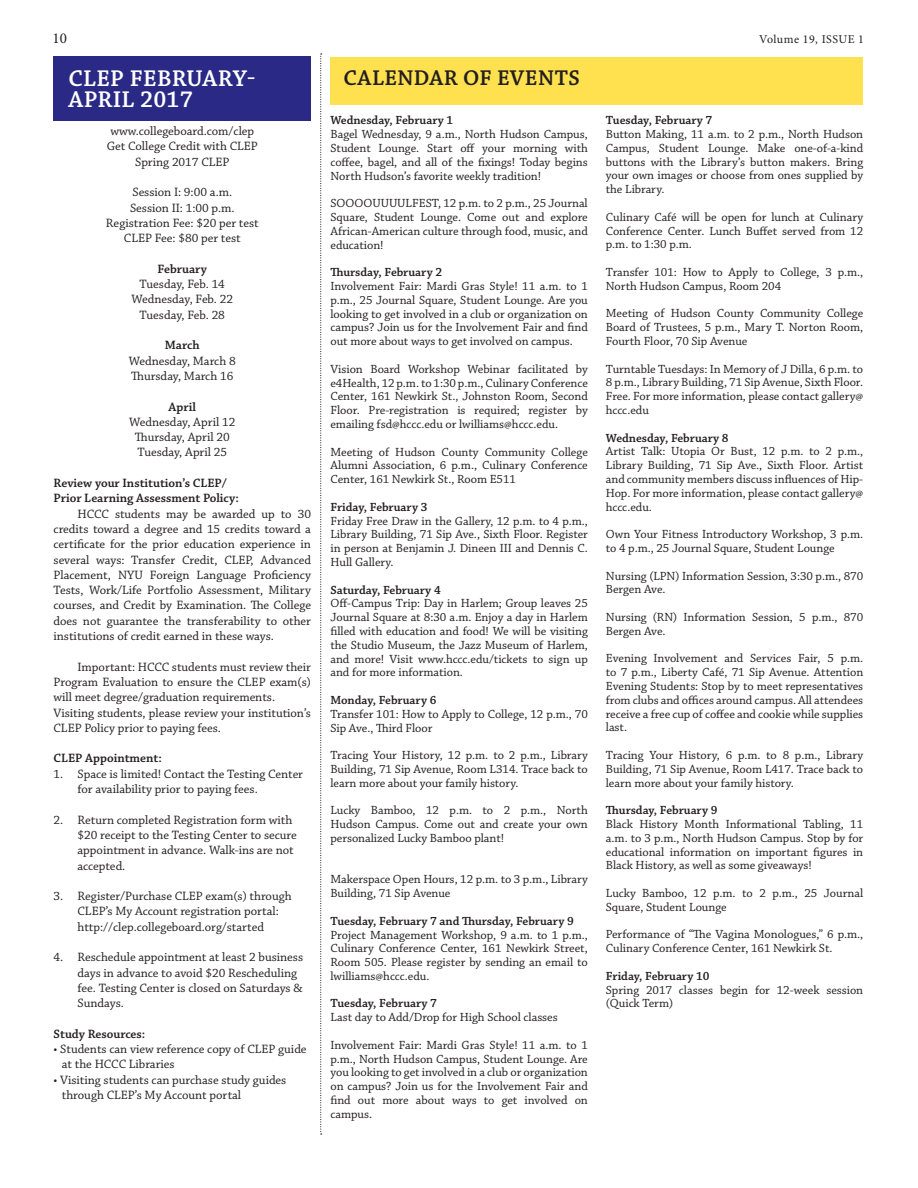
<style>
.page{position:relative;width:918px;height:1188px;background:#fff}
.page>*{position:absolute;margin:0;border:0;box-sizing:border-box;transform-origin:0 0}
.t1{font:600 24px/21px "Chaparral Pro";letter-spacing:.01em;color:#fff}
.t2{font:600 22.5px "Chaparral Pro";letter-spacing:.02em;color:#231f20}
.t3{font:15px "Minion Pro";color:#231f20}
.t4{font:12.75px/15.3px "Chaparral Pro";letter-spacing:-.005em;color:#231f20}
.t5{font:600 12.75px/15.3px "Chaparral Pro";letter-spacing:-.005em;color:#231f20}
.t6{font:12.45px/13.8px "Chaparral Pro";letter-spacing:-.005em;color:#231f20;text-align:justify}
.t7{font:600 12.45px "Chaparral Pro";letter-spacing:-.005em;color:#231f20}
.t8{font:12px "Minion Pro";letter-spacing:.04em;color:#231f20}
</style>
<div class="page">
<div style="left:54px;top:57px;width:257px;height:64px;background:#2a2a86"></div>
<svg style="left:320px;top:53px;width:2px;height:1082px"></svg>
<div style="left:330px;top:57px;width:533px;height:47px;background:#ffe04e"></div>
<p class="t3" style="left:53px;top:29px;width:16px">10</p>
<p class="t8" style="left:759px;top:32px;width:106px">Volume 19, ISSUE 1</p>
<h1 class="t1" style="left:68px;top:69px;width:188px">CLEP FEBRUARY-<br>APRIL 2017</h1>
<p class="t4" style="left:107px;top:124px;width:153px;text-align:center">www.collegeboard.com/clep<br>Get College Credit with CLEP<br>Spring 2017 CLEP</p>
<p class="t4" style="left:106px;top:185px;width:154px;text-align:center">Session I: 9:00 a.m.<br>Session II: 1:00 p.m.<br>Registration Fee: $20 per test<br>CLEP Fee: $80 per test</p>
<p class="t5" style="left:158px;top:262px;width:51px">February</p>
<p class="t4" style="left:131px;top:277px;width:103px;text-align:center">Tuesday, Feb. 14<br>Wednesday, Feb. 22<br>Tuesday, Feb. 28</p>
<p class="t5" style="left:165px;top:338px;width:36px">March</p>
<p class="t4" style="left:129px;top:353px;width:108px">Wednesday, March 8<br>Thursday, March 16</p>
<p class="t5" style="left:169px;top:399px;width:29px">April</p>
<p class="t4" style="left:129px;top:415px;width:108px;text-align:center">Wednesday, April 12<br>Thursday, April 20<br>Tuesday, April 25</p>
<p class="t5" style="left:54px;top:476px;width:187px">Review your Institution’s CLEP/<br>Prior Learning Assessment Policy:</p>
<p class="t4" style="left:54px;top:506px;width:259px;text-align:justify;text-indent:24px">HCCC students may be awarded up to 30 credits toward a degree and 15 credits toward a certificate for the prior education experience in several ways: Transfer Credit, CLEP, Advanced Placement, NYU Foreign Language Proficiency Tests, Work/Life Portfolio Assessment, Military courses, and Credit by Examination. The College does not guarantee the transferability to other institutions of credit earned in these ways.</p>
<p class="t4" style="left:54px;top:659px;width:259px;text-indent:24px">Important: HCCC students must review their Program Evaluation to ensure the CLEP exam(s) will meet degree/graduation requirements.<br>Visiting students, please review your institution’s CLEP Policy prior to paying fees.</p>
<p class="t5" style="left:54px;top:751px;width:110px">CLEP Appointment:</p>
<p class="t4" style="left:78px;top:767px;width:227px;text-indent:-24px">1. Space is limited! Contact the Testing Center for availability prior to paying fees.</p>
<p class="t4" style="left:78px;top:812px;width:221px;text-indent:-24px">2. Return completed Registration form with $20 receipt to the Testing Center to secure appointment in advance. Walk-ins are not accepted.</p>
<p class="t4" style="left:78px;top:889px;width:216px;text-indent:-24px">3. Register/Purchase CLEP exam(s) through<br>CLEP’s My Account registration portal: http://clep.collegeboard.org/started</p>
<p class="t4" style="left:78px;top:950px;width:227px;text-indent:-24px">4. Reschedule appointment at least 2 business days in advance to avoid $20 Rescheduling fee. Testing Center is closed on Saturdays &amp; Sundays.</p>
<p class="t5" style="left:54px;top:1027px;width:93px">Study Resources:</p>
<p class="t4" style="left:62px;top:1042px;width:246px;text-indent:-8px">• Students can view reference copy of CLEP guide at the HCCC Libraries</p>
<p class="t4" style="left:62px;top:1073px;width:226px;text-indent:-8px">• Visiting students can purchase study guides through CLEP’s My Account portal</p>
<h2 class="t2" style="left:343px;top:65px;width:238px">CALENDAR OF EVENTS</h2>
<p class="t7" style="left:330px;top:113px;width:124px">Wednesday, February 1</p>
<p class="t6" style="left:330px;top:128px;width:259px">Bagel Wednesday, 9 a.m., North Hudson Campus, Student Lounge. Start off your morning with coffee, bagel, and all of the fixings! Today begins North Hudson’s favorite weekly tradition!</p>
<p class="t6" style="left:330px;top:197px;width:259px">SOOOOUUUULFEST, 12 p.m. to 2 p.m., 25 Journal Square, Student Lounge. Come out and explore African-American culture through food, music, and education!</p>
<p class="t7" style="left:330px;top:265px;width:113px">Thursday, February 2</p>
<p class="t6" style="left:330px;top:280px;width:259px">Involvement Fair: Mardi Gras Style! 11 a.m. to 1 p.m., 25 Journal Square, Student Lounge. Are you looking to get involved in a club or organization on campus? Join us for the Involvement Fair and find out more about ways to get involved on campus.</p>
<p class="t6" style="left:330px;top:362px;width:259px">Vision Board Workshop Webinar facilitated by e4Health, 12 p.m. to 1:30 p.m., Culinary Conference Center, 161 Newkirk St., Johnston Room, Second Floor. Pre-registration is required; register by emailing fsd@hccc.edu or lwilliams@hccc.edu.</p>
<p class="t6" style="left:330px;top:445px;width:259px">Meeting of Hudson County Community College Alumni Association, 6 p.m., Culinary Conference Center, 161 Newkirk St., Room E511</p>
<p class="t7" style="left:330px;top:500px;width:99px">Friday, February 3</p>
<p class="t6" style="left:330px;top:514px;width:259px">Friday Free Draw in the Gallery, 12 p.m. to 4 p.m., Library Building, 71 Sip Ave., Sixth Floor. Register in person at Benjamin J. Dineen III and Dennis C.<br>Hull Gallery.</p>
<p class="t7" style="left:330px;top:583px;width:112px">Saturday, February 4</p>
<p class="t6" style="left:330px;top:597px;width:259px">Off-Campus Trip: Day in Harlem; Group leaves 25<br>Journal Square at 8:30 a.m. Enjoy a day in Harlem filled with education and food! We will be visiting the Studio Museum, the Jazz Museum of Harlem, and more! Visit www.hccc.edu/tickets to sign up and for more information.</p>
<p class="t7" style="left:330px;top:693px;width:107px">Monday, February 6</p>
<p class="t6" style="left:330px;top:707px;width:259px">Transfer 101: How to Apply to College, 12 p.m., 70<br>Sip Ave., Third Floor</p>
<p class="t6" style="left:330px;top:749px;width:259px">Tracing Your History, 12 p.m. to 2 p.m., Library Building, 71 Sip Avenue, Room L314. Trace back to learn more about your family history.</p>
<p class="t6" style="left:330px;top:804px;width:259px">Lucky Bamboo, 12 p.m. to 2 p.m., North Hudson Campus. Come out and create your own personalized Lucky Bamboo plant!</p>
<p class="t6" style="left:330px;top:873px;width:259px">Makerspace Open Hours, 12 p.m. to 3 p.m., Library<br>Building, 71 Sip Avenue</p>
<p class="t7" style="left:330px;top:914px;width:245px">Tuesday, February 7 and Thursday, February 9</p>
<p class="t6" style="left:330px;top:928px;width:259px">Project Management Workshop, 9 a.m. to 1 p.m., Culinary Conference Center, 161 Newkirk Street, Room 505. Please register by sending an email to lwilliams@hccc.edu.</p>
<p class="t7" style="left:330px;top:996px;width:108px">Tuesday, February 7</p>
<p class="t6" style="left:330px;top:1011px;width:229px">Last day to Add/Drop for High School classes</p>
<p class="t6" style="left:330px;top:1039px;width:259px">Involvement Fair: Mardi Gras Style! 11 a.m. to 1 p.m., North Hudson Campus, Student Lounge. Are you looking to get involved in a club or organization on campus? Join us for the Involvement Fair and find out more about ways to get involved on campus.</p>
<p class="t7" style="left:606px;top:113px;width:108px">Tuesday, February 7</p>
<p class="t6" style="left:606px;top:128px;width:259px">Button Making, 11 a.m. to 2 p.m., North Hudson Campus, Student Lounge. Make one-of-a-kind buttons with the Library’s button makers. Bring your own images or choose from ones supplied by the Library.</p>
<p class="t6" style="left:606px;top:211px;width:259px">Culinary Café will be open for lunch at Culinary Conference Center. Lunch Buffet served from 12 p.m. to 1:30 p.m.</p>
<p class="t6" style="left:606px;top:266px;width:259px">Transfer 101: How to Apply to College, 3 p.m.,<br>North Hudson Campus, Room 204</p>
<p class="t6" style="left:606px;top:307px;width:259px">Meeting of Hudson County Community College Board of Trustees, 5 p.m., Mary T. Norton Room, Fourth Floor, 70 Sip Avenue</p>
<p class="t6" style="left:606px;top:362px;width:259px">Turntable Tuesdays: In Memory of J Dilla, 6 p.m. to 8 p.m., Library Building, 71 Sip Avenue, Sixth Floor.<br>Free. For more information, please contact gallery@ hccc.edu</p>
<p class="t7" style="left:606px;top:431px;width:124px">Wednesday, February 8</p>
<p class="t6" style="left:606px;top:445px;width:259px">Artist Talk: Utopia Or Bust, 12 p.m. to 2 p.m., Library Building, 71 Sip Ave., Sixth Floor. Artist and community members discuss influences of Hip-Hop. For more information, please contact gallery@ hccc.edu.</p>
<p class="t6" style="left:606px;top:528px;width:259px">Own Your Fitness Introductory Workshop, 3 p.m. to 4 p.m., 25 Journal Square, Student Lounge</p>
<p class="t6" style="left:606px;top:569px;width:259px">Nursing (LPN) Information Session, 3:30 p.m., 870<br>Bergen Ave.</p>
<p class="t6" style="left:606px;top:611px;width:259px">Nursing (RN) Information Session, 5 p.m., 870<br>Bergen Ave.</p>
<p class="t6" style="left:606px;top:652px;width:259px">Evening Involvement and Services Fair, 5 p.m. to 7 p.m., Liberty Café, 71 Sip Avenue. Attention Evening Students: Stop by to meet representatives from clubs and offices around campus. All attendees receive a free cup of coffee and cookie while supplies last.</p>
<p class="t6" style="left:606px;top:749px;width:259px">Tracing Your History, 6 p.m. to 8 p.m., Library Building, 71 Sip Avenue, Room L417. Trace back to learn more about your family history.</p>
<p class="t7" style="left:606px;top:803px;width:113px">Thursday, February 9</p>
<p class="t6" style="left:606px;top:818px;width:259px">Black History Month Informational Tabling, 11 a.m. to 3 p.m., North Hudson Campus. Stop by for educational information on important figures in Black History, as well as some giveaways!</p>
<p class="t6" style="left:606px;top:887px;width:259px">Lucky Bamboo, 12 p.m. to 2 p.m., 25 Journal<br>Square, Student Lounge</p>
<p class="t6" style="left:606px;top:928px;width:259px">Performance of “The Vagina Monologues,” 6 p.m.,<br>Culinary Conference Center, 161 Newkirk St.</p>
<p class="t7" style="left:606px;top:969px;width:105px">Friday, February 10</p>
<p class="t6" style="left:606px;top:983px;width:259px">Spring 2017 classes begin for 12-week session (Quick Term)</p>
</div>
